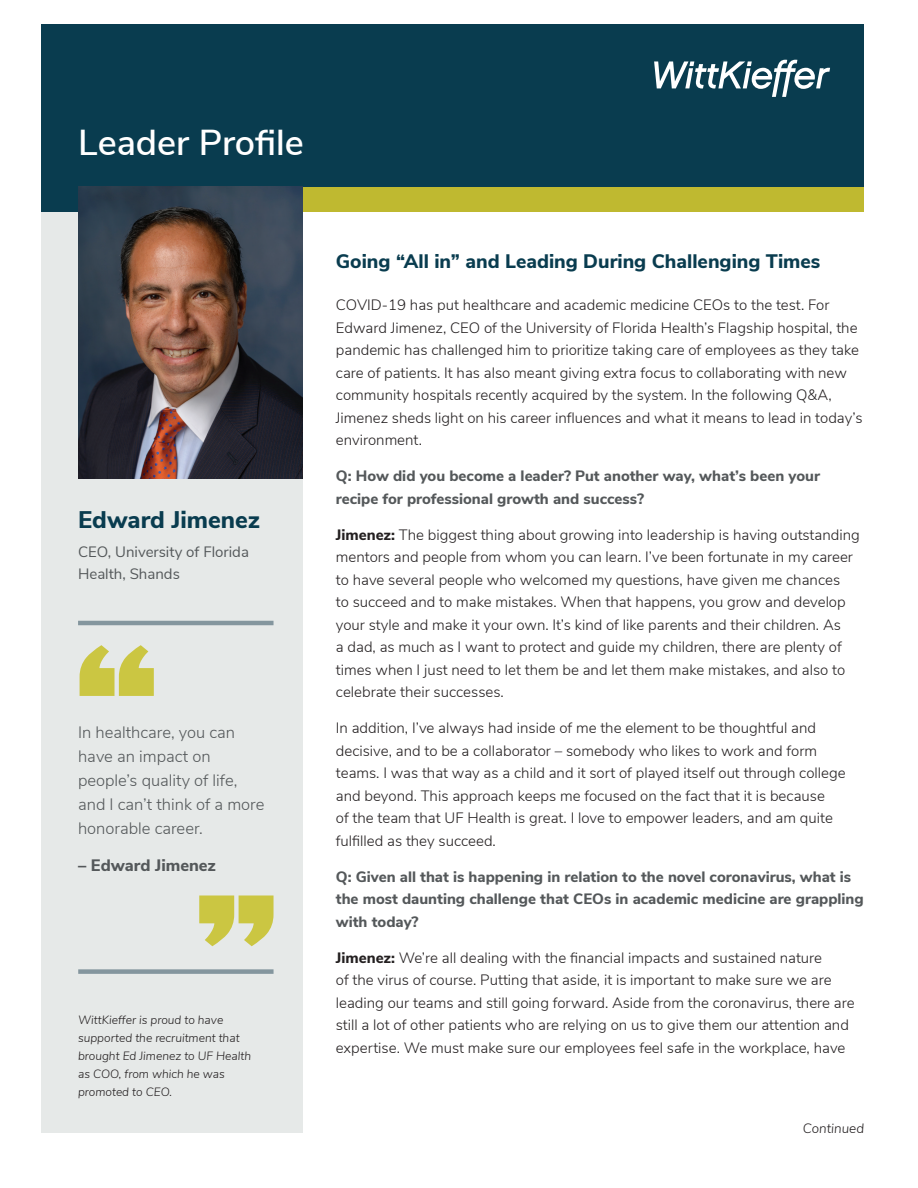
<style>
.page{position:relative;width:918px;height:1188px;background:#fff}
.page>*{position:absolute;margin:0;border:0;box-sizing:border-box;transform-origin:0 0}
.t1{font:600 36px "Nunito Sans";color:#fff}
.t2{font:800 24px "Nunito Sans";color:#093c4f}
.t3{font:800 19.5px "Nunito Sans";color:#093c4f}
.t4{font:300 16.5px/24px "Nunito Sans";color:#54585a}
.t5{font:800 16.5px "Nunito Sans";color:#54585a}
.t6{font:300 15px/22.5px "Nunito Sans";color:#231f20}
.t7{font:800 15px/22.5px "Nunito Sans";color:#54585a}
.t8{font:15px/22.5px "Nunito Sans";color:#54585a}
.t9{font:italic 300 13.5px "Nunito Sans";color:#231f20}
.t10{font:italic 300 12px/18px "Nunito Sans";color:#231f20}
.s1{font-weight:800}
</style>
<div class="page">
<div style="left:41px;top:177px;width:262px;height:956px;background:#e6e9e8"></div>
<div style="left:41px;top:24px;width:823px;height:188px;background:#093c4f"></div>
<hr style="left:78px;top:621px;width:196px;height:4px;background:#84969e">
<div style="left:78px;top:969px;width:196px;height:5px;background:#84969e"></div>
<svg style="left:199px;top:896px;width:75px;height:50px"></svg>
<svg style="left:80px;top:645px;width:74px;height:51px"></svg>
<div style="left:303px;top:187px;width:561px;height:25px;background:#bfb930"></div>
<img style="left:78px;top:187px;width:225px;height:292px">
<svg style="left:654px;top:60px;width:176px;height:37px"></svg>
<h1 class="t1" style="left:78px;top:116px;width:227px">Leader Profile</h1>
<h2 class="t2" style="left:78px;top:502px;width:183px">Edward Jimenez</h2>
<p class="t8" style="left:78px;top:539px;width:172px">CEO, University of Florida<br>Health, Shands</p>
<p class="t4" style="left:78px;top:719px;width:188px">In healthcare, you can have an impact on people’s quality of life, and I can’t think of a more honorable career.</p>
<p class="t5" style="left:78px;top:853px;width:139px">– Edward Jimenez</p>
<p class="t10" style="left:78px;top:1010px;width:175px">WittKieffer is proud to have supported the recruitment that brought Ed Jimenez to UF Health as COO, from which he was promoted to CEO.</p>
<h3 class="t3" style="left:336px;top:246px;width:486px">Going “All in” and Leading During Challenging Times</h3>
<p class="t6" style="left:336px;top:293px;width:528px">COVID-19 has put healthcare and academic medicine CEOs to the test. For Edward Jimenez, CEO of the University of Florida Health’s Flagship hospital, the pandemic has challenged him to prioritize taking care of employees as they take care of patients. It has also meant giving extra focus to collaborating with new community hospitals recently acquired by the system. In the following Q&amp;A, Jimenez sheds light on his career influences and what it means to lead in today’s environment.</p>
<p class="t7" style="left:336px;top:464px;width:486px">Q: How did you become a leader? Put another way, what’s been your recipe for professional growth and success?</p>
<p class="t6" style="left:336px;top:522px;width:525px"><span class="s1">Jimenez:</span> The biggest thing about growing into leadership is having outstanding mentors and people from whom you can learn. I’ve been fortunate in my career to have several people who welcomed my questions, have given me chances<br>to succeed and to make mistakes. When that happens, you grow and develop your style and make it your own. It’s kind of like parents and their children. As<br>a dad, as much as I want to protect and guide my children, there are plenty of times when I just need to let them be and let them make mistakes, and also to celebrate their successes.</p>
<p class="t6" style="left:336px;top:716px;width:511px">In addition, I’ve always had inside of me the element to be thoughtful and decisive, and to be a collaborator – somebody who likes to work and form teams. I was that way as a child and it sort of played itself out through college and beyond. This approach keeps me focused on the fact that it is because<br>of the team that UF Health is great. I love to empower leaders, and am quite fulfilled as they succeed.</p>
<p class="t7" style="left:336px;top:864px;width:529px">Q: Given all that is happening in relation to the novel coronavirus, what is the most daunting challenge that CEOs in academic medicine are grappling with today?</p>
<p class="t6" style="left:336px;top:945px;width:520px"><span class="s1">Jimenez:</span> We’re all dealing with the financial impacts and sustained nature<br>of the virus of course. Putting that aside, it is important to make sure we are leading our teams and still going forward. Aside from the coronavirus, there are still a lot of other patients who are relying on us to give them our attention and expertise. We must make sure our employees feel safe in the workplace, have</p>
<p class="t9" style="left:803px;top:1119px;width:63px">Continued</p>
</div>
